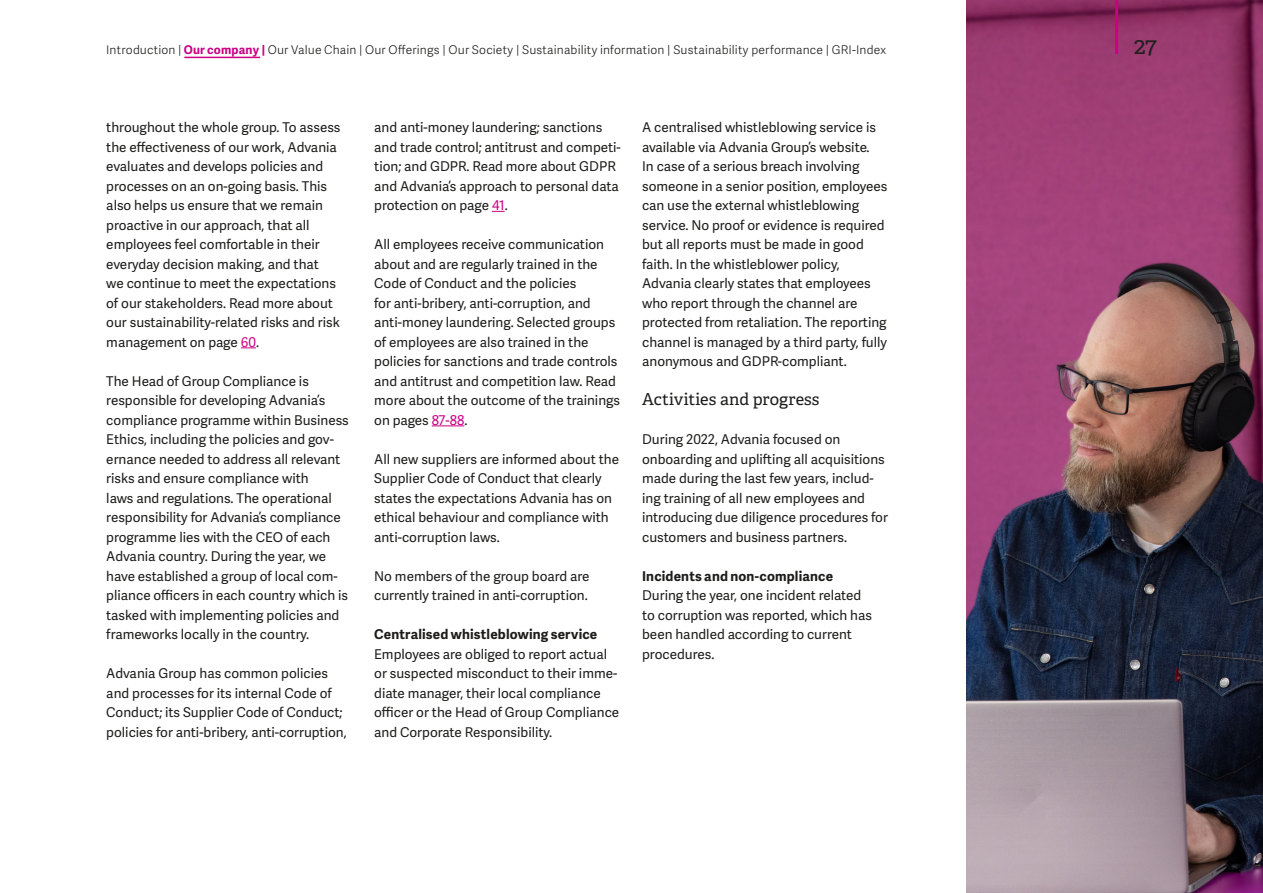
<style>
.page{position:relative;width:1263px;height:893px;background:#fff}
.page>*{position:absolute;margin:0;border:0;box-sizing:border-box;transform-origin:0 0}
.t1{font:24px "Adelle";color:#231f20}
.Rubrik_2{font:16.5px "Adelle";letter-spacing:.005em;color:#1d1c1b}
.Brödtext_1{font:13.5px/19.5px "Adelle Sans";color:#1d1c1b}
.Rubrik_3{font:700 13.5px "Adelle Sans";letter-spacing:.01em;color:#1d1c1b}
.t2{font:300 12px "Adelle Sans";letter-spacing:.015em;color:#1d1c1b}
.s1{font-weight:700;color:#cb0084}
.s2{color:#cb0084}
</style>
<div class="page">
<svg style="left:241px;top:348px;width:15px;height:1px"></svg>
<svg style="left:492px;top:211px;width:13px;height:1px"></svg>
<hr style="left:432px;top:426px;width:32px;height:1px;background:#cb0084">
<img style="left:966px;top:0;width:297px;height:893px">
<hr style="left:1115px;top:0;width:3px;height:54px;background:#cb0084">
<hr style="left:184px;top:57px;width:76px;height:1px;background:#cb0084">
<p class="t2" style="left:106px;top:41px;width:781px">Introduction | <span class="s1">Our company |</span> Our Value Chain | Our Offerings | Our Society | Sustainability information | Sustainability performance | GRI-Index</p>
<h1 class="t1" style="left:1134px;top:31px;width:24px">27</h1>
<p class="Brödtext_1" style="left:106px;top:117px;width:236px">throughout the whole group. To assess the effectiveness of our work, Advania evaluates and develops policies and processes on an on-going basis. This also helps us ensure that we remain proactive in our approach, that all employees feel comfortable in their everyday decision making, and that<br>we continue to meet the expectations of our stakeholders. Read more about our sustainability-related risks and risk management on page <span class="s2">60</span>.</p>
<p class="Brödtext_1" style="left:106px;top:371px;width:244px">The Head of Group Compliance is responsible for developing Advania’s compliance programme within Business Ethics, including the policies and gov&shy;ernance needed to address all relevant risks and ensure compliance with<br>laws and regulations. The operational responsibility for Advania’s compliance programme lies with the CEO of each Advania country. During the year, we have established a group of local com&shy;pliance officers in each country which is tasked with implementing policies and frameworks locally in the country.</p>
<p class="Brödtext_1" style="left:106px;top:663px;width:242px">Advania Group has common policies and processes for its internal Code of Conduct; its Supplier Code of Conduct; policies for anti-bribery, anti-corruption,</p>
<p class="Brödtext_1" style="left:374px;top:117px;width:248px">and anti-money laundering; sanctions and trade control; antitrust and competi&shy;tion; and GDPR. Read more about GDPR and Advania’s approach to personal data protection on page <span class="s2">41</span>.</p>
<p class="Brödtext_1" style="left:374px;top:234px;width:247px">All employees receive communication about and are regularly trained in the Code of Conduct and the policies<br>for anti-bribery, anti-corruption, and anti-money laundering. Selected groups of employees are also trained in the policies for sanctions and trade controls and antitrust and competition law. Read more about the outcome of the trainings on pages <span class="s2">87-88</span>.</p>
<p class="Brödtext_1" style="left:374px;top:449px;width:246px">All new suppliers are informed about the Supplier Code of Conduct that clearly states the expectations Advania has on ethical behaviour and compliance with anti-corruption laws.</p>
<p class="Brödtext_1" style="left:374px;top:566px;width:217px">No members of the group board are currently trained in anti-corruption.</p>
<p class="Rubrik_3" style="left:374px;top:624px;width:225px">Centralised whistleblowing service</p>
<p class="Brödtext_1" style="left:374px;top:644px;width:247px">Employees are obliged to report actual or suspected misconduct to their imme&shy;diate manager, their local compliance officer or the Head of Group Compliance and Corporate Responsibility.</p>
<p class="Brödtext_1" style="left:642px;top:117px;width:247px">A centralised whistleblowing service is available via Advania Group’s website.<br>In case of a serious breach involving someone in a senior position, employees can use the external whistleblowing service. No proof or evidence is required but all reports must be made in good faith. In the whistleblower policy, Advania clearly states that employees who report through the channel are protected from retaliation. The reporting channel is managed by a third party, fully anonymous and GDPR-compliant.</p>
<p class="Rubrik_2" style="left:642px;top:389px;width:179px">Activities and progress</p>
<p class="Brödtext_1" style="left:642px;top:429px;width:247px">During 2022, Advania focused on onboarding and uplifting all acquisitions made during the last few years, includ&shy;ing training of all new employees and introducing due diligence procedures for customers and business partners.</p>
<p class="Rubrik_3" style="left:642px;top:566px;width:192px">Incidents and non-compliance</p>
<p class="Brödtext_1" style="left:642px;top:585px;width:231px">During the year, one incident related to corruption was reported, which has been handled according to current procedures.</p>
</div>
